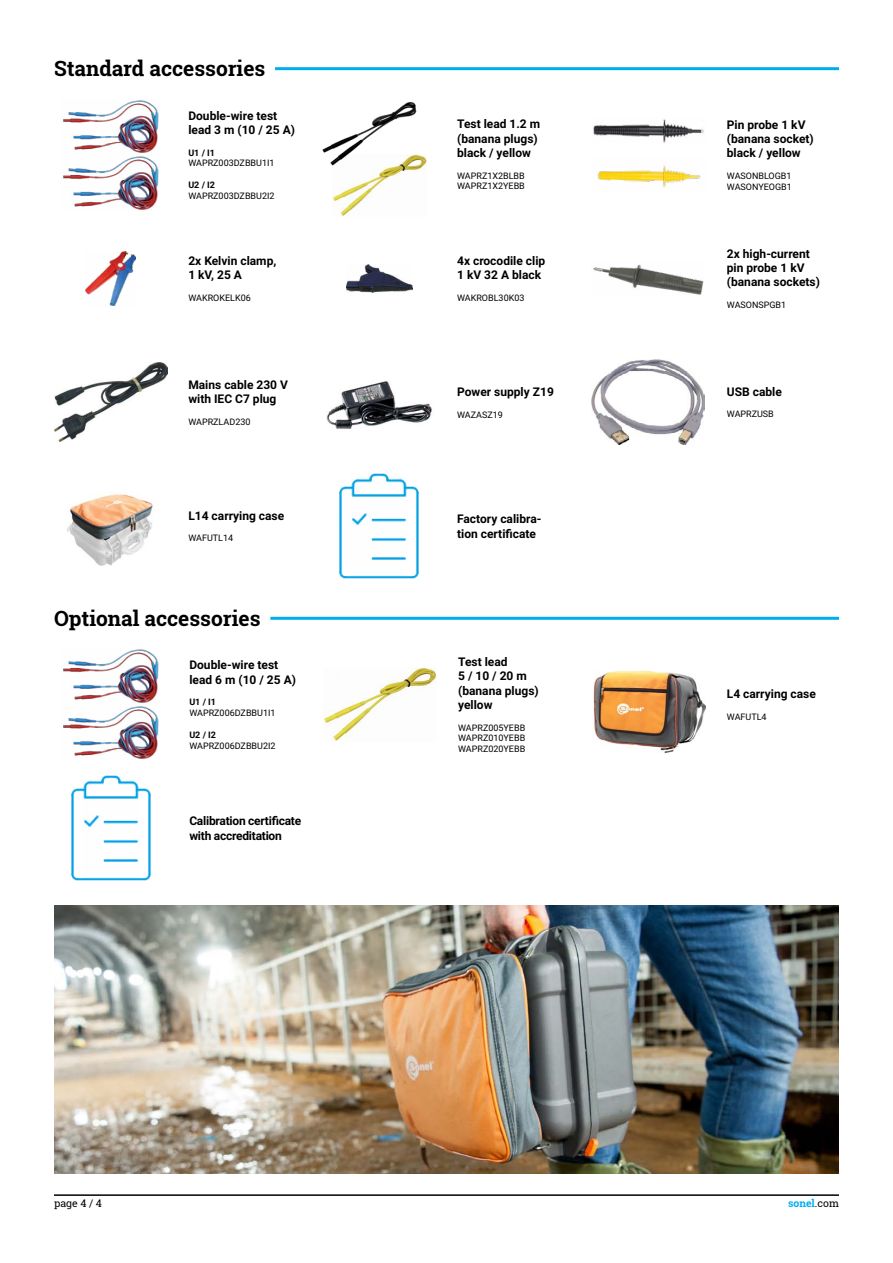
<style>
.page{position:relative;width:893px;height:1263px;background:#fff}
.page>*{position:absolute;margin:0;border:0;box-sizing:border-box;transform-origin:0 0}
.t1{font:700 21px "Roboto Slab";color:#000}
.t2{font:700 12px/14.4px "Roboto";color:#000}
.t3{font:700 12px/14.4px "Roboto";letter-spacing:-.02em;color:#000}
.t4{font:700 10.5px "Roboto Slab";color:#00aeef}
.t5{font:10.5px "Roboto Slab";color:#000}
.t6{font:9px/10.8px "Roboto";color:#000}
.t7{font:700 9px "Roboto";color:#000}
.s1{font-weight:400;color:#000}
</style>
<div class="page">
<hr style="left:54px;top:1194px;width:785px;height:2px;background:#000">
<img style="left:54px;top:906px;width:785px;height:267px">
<img style="left:591px;top:360px;width:114px;height:84px">
<img style="left:67px;top:494px;width:86px;height:72px">
<img style="left:593px;top:670px;width:113px;height:83px">
<img style="left:327px;top:381px;width:105px;height:48px">
<img style="left:339px;top:473px;width:80px;height:106px">
<img style="left:71px;top:775px;width:80px;height:106px">
<img style="left:63px;top:100px;width:96px;height:110px">
<img style="left:63px;top:649px;width:96px;height:110px">
<img style="left:593px;top:264px;width:111px;height:31px">
<img style="left:86px;top:252px;width:49px;height:53px">
<img style="left:598px;top:165px;width:103px;height:22px">
<img style="left:593px;top:119px;width:111px;height:24px">
<img style="left:323px;top:102px;width:93px;height:63px">
<img style="left:332px;top:155px;width:94px;height:61px">
<img style="left:324px;top:667px;width:113px;height:74px">
<img style="left:346px;top:264px;width:67px;height:28px">
<hr style="left:275px;top:67px;width:564px;height:3px;background:#00aeef">
<hr style="left:270px;top:617px;width:569px;height:3px;background:#00aeef">
<img style="left:54px;top:363px;width:113px;height:79px">
<h1 class="t1" style="left:54px;top:60px;width:213px">Standard accessories</h1>
<p class="t2" style="left:188px;top:108px;width:108px">Double-wire test lead 3 m (10 / 25 A)</p>
<p class="t7" style="left:188px;top:146px;width:28px">U1 / I1</p>
<p class="t6" style="left:188px;top:158px;width:88px">WAPRZ003DZBBU1I1</p>
<p class="t7" style="left:188px;top:179px;width:28px">U2 / I2</p>
<p class="t6" style="left:188px;top:190px;width:88px">WAPRZ003DZBBU2I2</p>
<p class="t2" style="left:188px;top:253px;width:90px">2x Kelvin clamp,<br>1 kV, 25 A</p>
<p class="t6" style="left:188px;top:293px;width:64px">WAKROKELK06</p>
<p class="t2" style="left:188px;top:377px;width:101px">Mains cable 230 V with IEC C7 plug</p>
<p class="t6" style="left:188px;top:417px;width:64px">WAPRZLAD230</p>
<p class="t2" style="left:188px;top:508px;width:97px">L14 carrying case</p>
<p class="t6" style="left:188px;top:532px;width:46px">WAFUTL14</p>
<h1 class="t1" style="left:54px;top:609px;width:208px">Optional accessories</h1>
<p class="t2" style="left:189px;top:657px;width:108px">Double-wire test lead 6 m (10 / 25 A)</p>
<p class="t7" style="left:189px;top:696px;width:28px">U1 / I1</p>
<p class="t6" style="left:189px;top:707px;width:88px">WAPRZ006DZBBU1I1</p>
<p class="t7" style="left:189px;top:728px;width:28px">U2 / I2</p>
<p class="t6" style="left:189px;top:739px;width:88px">WAPRZ006DZBBU2I2</p>
<p class="t3" style="left:189px;top:813px;width:113px">Calibration certificate with accreditation</p>
<p class="t2" style="left:457px;top:116px;width:85px">Test lead 1.2 m (banana plugs) black / yellow</p>
<p class="t6" style="left:457px;top:171px;width:69px">WAPRZ1X2BLBB<br>WAPRZ1X2YEBB</p>
<p class="t2" style="left:457px;top:253px;width:90px">4x crocodile clip<br>1 kV 32 A black</p>
<p class="t6" style="left:457px;top:293px;width:69px">WAKROBL30K03</p>
<p class="t2" style="left:457px;top:384px;width:98px">Power supply Z19</p>
<p class="t6" style="left:457px;top:410px;width:47px">WAZASZ19</p>
<p class="t2" style="left:457px;top:513px;width:86px">Factory calibra&shy;tion certificate</p>
<p class="t2" style="left:458px;top:655px;width:82px">Test lead<br>5 / 10 / 20 m (banana plugs) yellow</p>
<p class="t6" style="left:458px;top:722px;width:69px;text-align:justify">WAPRZ005YEBB WAPRZ010YEBB WAPRZ020YEBB</p>
<p class="t2" style="left:727px;top:117px;width:88px">Pin probe 1 kV (banana socket) black / yellow</p>
<p class="t6" style="left:727px;top:171px;width:66px">WASONBLOGB1<br>WASONYEOGB1</p>
<p class="t2" style="left:727px;top:246px;width:95px">2x high-current pin probe 1 kV (banana sockets)</p>
<p class="t6" style="left:727px;top:300px;width:61px">WASONSPGB1</p>
<p class="t2" style="left:727px;top:384px;width:57px">USB cable</p>
<p class="t6" style="left:727px;top:408px;width:49px">WAPRZUSB</p>
<p class="t2" style="left:727px;top:686px;width:91px">L4 carrying case</p>
<p class="t6" style="left:727px;top:711px;width:41px">WAFUTL4</p>
<p class="t5" style="left:54px;top:1199px;width:49px">page 4 / 4</p>
<p class="t4" style="left:788px;top:1197px;width:52px">sonel<span class="s1">.com</span></p>
</div>
